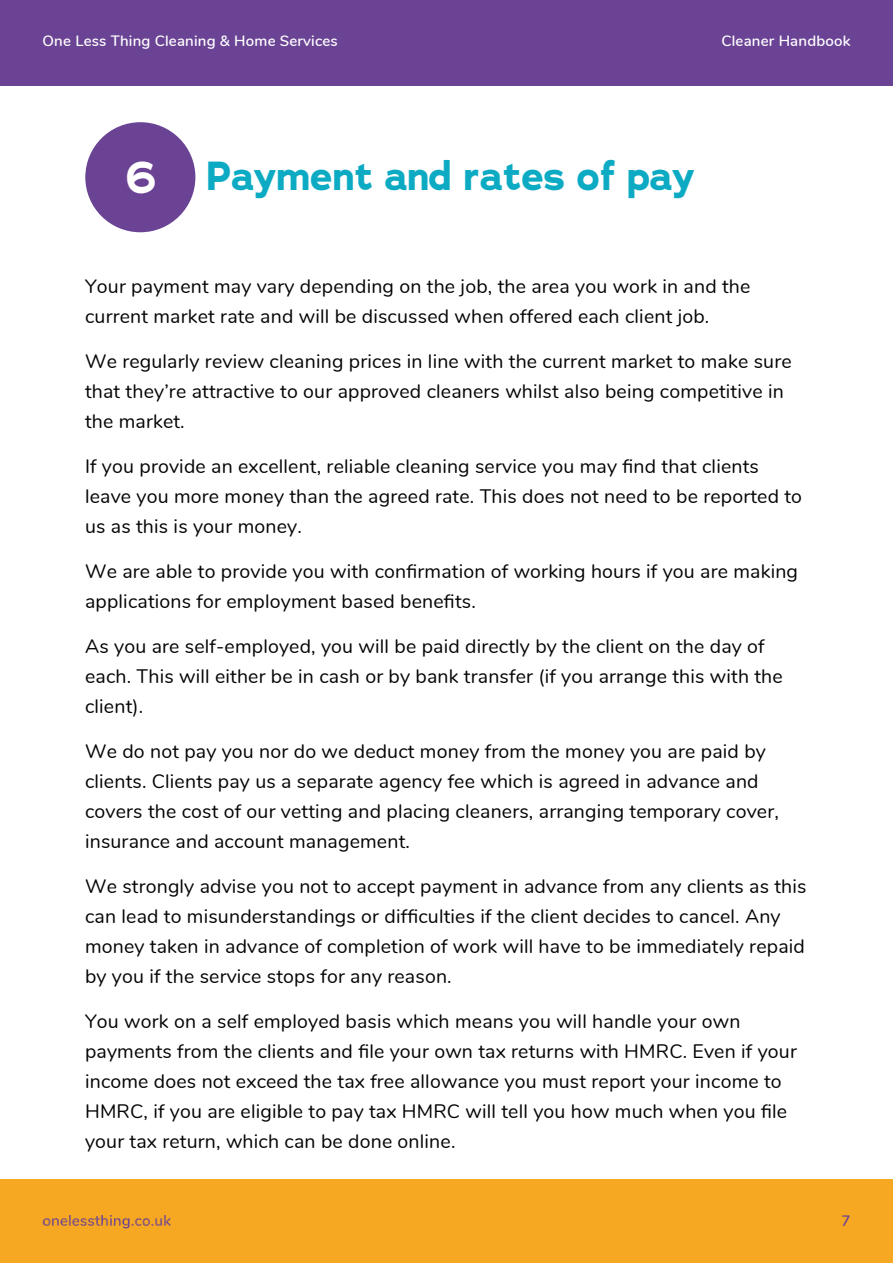
<style>
.page{position:relative;width:893px;height:1263px;background:#fff}
.page>*{position:absolute;margin:0;border:0;box-sizing:border-box;transform-origin:0 0}
.t1{font:700 40.5px "Adrianna";letter-spacing:-.025em;color:#0cabc3}
.t2{font:19.5px/30px "Nunito";letter-spacing:.01em;color:#040503}
.t3{font:600 15px "Nunito";letter-spacing:.01em;color:#fff}
.t4{font:600 15px "Nunito";letter-spacing:.01em;color:#6b4395}
.s1{font-size:45px;color:#fff}
</style>
<div class="page">
<div style="left:0;top:0;width:893px;height:85px;background:#6b4395"></div>
<div style="left:85px;top:122px;width:110px;height:110px;background:#6b4395;border-radius:50%"></div>
<div style="left:0;top:1179px;width:893px;height:84px;background:#f6a822"></div>
<svg style="left:44px;top:1215px;width:126px;height:13px"></svg>
<p class="t3" style="left:43px;top:29px;width:297px">One Less Thing Cleaning &amp; Home Services</p>
<p class="t3" style="left:721px;top:29px;width:130px">Cleaner Handbook</p>
<h1 class="t1" style="left:126px;top:149px;width:571px"><span class="s1">6</span> Payment and rates of pay</h1>
<p class="t2" style="left:85px;top:270px;width:667px">Your payment may vary depending on the job, the area you work in and the current market rate and will be discussed when offered each client job.</p>
<p class="t2" style="left:85px;top:345px;width:708px">We regularly review cleaning prices in line with the current market to make sure that they’re attractive to our approved cleaners whilst also being competitive in the market.</p>
<p class="t2" style="left:85px;top:450px;width:718px">If you provide an excellent, reliable cleaning service you may find that clients leave you more money than the agreed rate. This does not need to be reported to us as this is your money.</p>
<p class="t2" style="left:85px;top:555px;width:714px">We are able to provide you with confirmation of working hours if you are making applications for employment based benefits.</p>
<p class="t2" style="left:85px;top:630px;width:699px">As you are self-employed, you will be paid directly by the client on the day of each. This will either be in cash or by bank transfer (if you arrange this with the client).</p>
<p class="t2" style="left:85px;top:735px;width:695px">We do not pay you nor do we deduct money from the money you are paid by clients. Clients pay us a separate agency fee which is agreed in advance and covers the cost of our vetting and placing cleaners, arranging temporary cover, insurance and account management.</p>
<p class="t2" style="left:85px;top:870px;width:723px">We strongly advise you not to accept payment in advance from any clients as this can lead to misunderstandings or difficulties if the client decides to cancel. Any money taken in advance of completion of work will have to be immediately repaid by you if the service stops for any reason.</p>
<p class="t2" style="left:85px;top:1005px;width:713px">You work on a self employed basis which means you will handle your own payments from the clients and file your own tax returns with HMRC. Even if your income does not exceed the tax free allowance you must report your income to HMRC, if you are eligible to pay tax HMRC will tell you how much when you file your tax return, which can be done online.</p>
<p class="t4" style="left:43px;top:1209px;width:130px">onelessthing.co.uk</p>
<p class="t4" style="left:841px;top:1209px;width:10px">7</p>
</div>
